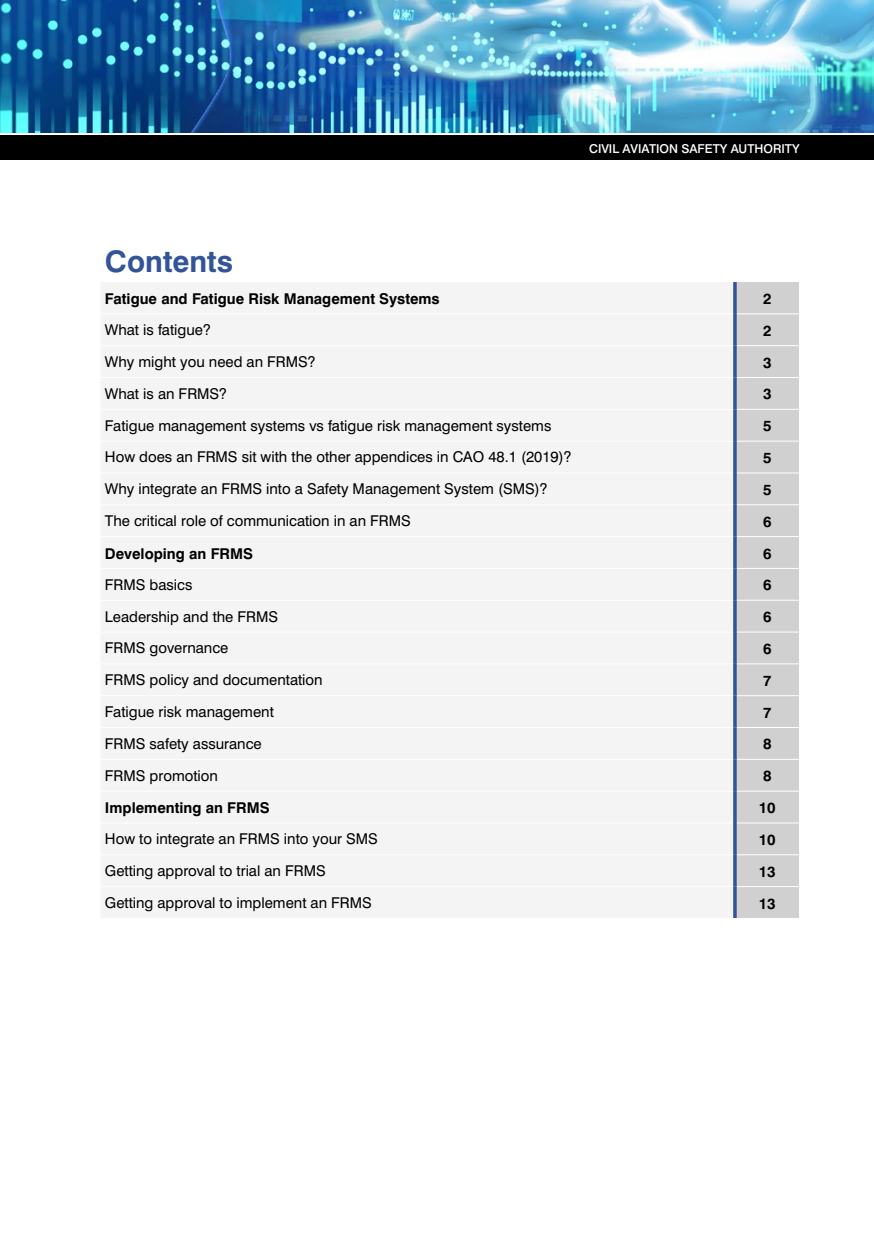
<style>
.page{position:relative;width:874px;height:1241px;background:#fff}
.page>*{position:absolute;margin:0;border:0;box-sizing:border-box;transform-origin:0 0}
.Contents_header{font:700 29.75px "Swiss 721 BT";color:#325498}
.Contents{font:14.88px "Swiss 721 BT";color:#000}
.Contents-2{font:700 14.88px "Swiss 721 BT";color:#000}
.Body_text_black{font:700 14.88px "Swiss 721 BT";color:#000}
.t1{font:500 12.25px "Swiss 721 BT";color:#fff}
</style>
<div class="page">
<img style="left:0;top:0;width:873px;height:133px">
<div style="left:101px;top:282px;width:631px;height:635px;background:#f4f4f4"></div>
<div style="left:736px;top:282px;width:62px;height:635px;background:#d0d0d0"></div>
<hr style="left:99px;top:313px;width:633px;height:1px;background:#fff">
<hr style="left:736px;top:313px;width:63px;height:1px;background:#fff">
<hr style="left:99px;top:345px;width:633px;height:1px;background:#fff">
<hr style="left:736px;top:345px;width:63px;height:1px;background:#fff">
<hr style="left:99px;top:377px;width:633px;height:1px;background:#fff">
<hr style="left:736px;top:377px;width:63px;height:1px;background:#fff">
<hr style="left:99px;top:409px;width:633px;height:1px;background:#fff">
<hr style="left:736px;top:409px;width:63px;height:1px;background:#fff">
<hr style="left:99px;top:440px;width:633px;height:1px;background:#fff">
<hr style="left:736px;top:440px;width:63px;height:1px;background:#fff">
<hr style="left:99px;top:472px;width:633px;height:1px;background:#fff">
<hr style="left:736px;top:472px;width:63px;height:1px;background:#fff">
<hr style="left:99px;top:504px;width:633px;height:1px;background:#fff">
<hr style="left:736px;top:504px;width:63px;height:1px;background:#fff">
<hr style="left:99px;top:536px;width:633px;height:1px;background:#fff">
<hr style="left:736px;top:536px;width:63px;height:1px;background:#fff">
<hr style="left:99px;top:568px;width:633px;height:1px;background:#fff">
<hr style="left:736px;top:568px;width:63px;height:1px;background:#fff">
<hr style="left:99px;top:599px;width:633px;height:1px;background:#fff">
<hr style="left:736px;top:599px;width:63px;height:1px;background:#fff">
<hr style="left:99px;top:631px;width:633px;height:1px;background:#fff">
<hr style="left:736px;top:631px;width:63px;height:1px;background:#fff">
<hr style="left:99px;top:663px;width:633px;height:1px;background:#fff">
<hr style="left:736px;top:663px;width:63px;height:1px;background:#fff">
<hr style="left:99px;top:695px;width:633px;height:1px;background:#fff">
<hr style="left:736px;top:695px;width:63px;height:1px;background:#fff">
<hr style="left:99px;top:727px;width:633px;height:1px;background:#fff">
<hr style="left:736px;top:727px;width:63px;height:1px;background:#fff">
<hr style="left:99px;top:758px;width:633px;height:1px;background:#fff">
<hr style="left:736px;top:758px;width:63px;height:1px;background:#fff">
<hr style="left:99px;top:790px;width:633px;height:1px;background:#fff">
<hr style="left:736px;top:790px;width:63px;height:1px;background:#fff">
<hr style="left:99px;top:822px;width:633px;height:1px;background:#fff">
<hr style="left:736px;top:822px;width:63px;height:1px;background:#fff">
<hr style="left:99px;top:854px;width:633px;height:1px;background:#fff">
<hr style="left:736px;top:854px;width:63px;height:1px;background:#fff">
<hr style="left:99px;top:886px;width:633px;height:1px;background:#fff">
<hr style="left:736px;top:886px;width:63px;height:1px;background:#fff">
<svg style="left:732px;top:282px;width:4px;height:32px"></svg>
<svg style="left:732px;top:314px;width:4px;height:31px"></svg>
<svg style="left:732px;top:345px;width:4px;height:32px"></svg>
<svg style="left:732px;top:377px;width:4px;height:32px"></svg>
<svg style="left:732px;top:409px;width:4px;height:32px"></svg>
<svg style="left:732px;top:441px;width:4px;height:32px"></svg>
<svg style="left:732px;top:473px;width:4px;height:31px"></svg>
<svg style="left:732px;top:504px;width:4px;height:32px"></svg>
<svg style="left:732px;top:536px;width:4px;height:32px"></svg>
<svg style="left:732px;top:568px;width:4px;height:32px"></svg>
<svg style="left:732px;top:600px;width:4px;height:32px"></svg>
<svg style="left:732px;top:632px;width:4px;height:31px"></svg>
<svg style="left:732px;top:663px;width:4px;height:32px"></svg>
<svg style="left:732px;top:695px;width:4px;height:32px"></svg>
<svg style="left:732px;top:727px;width:4px;height:32px"></svg>
<svg style="left:732px;top:759px;width:4px;height:32px"></svg>
<svg style="left:732px;top:791px;width:4px;height:31px"></svg>
<svg style="left:732px;top:822px;width:4px;height:32px"></svg>
<svg style="left:732px;top:854px;width:4px;height:32px"></svg>
<svg style="left:732px;top:886px;width:4px;height:31px"></svg>
<div style="left:0;top:135px;width:873px;height:26px;background:#000"></div>
<hr style="left:0;top:160px;width:873px;height:2px;background:#fff">
<p class="t1" style="left:588px;top:141px;width:212px">CIVIL AVIATION SAFETY AUTHORITY</p>
<p class="Contents_header" style="left:105px;top:243px;width:129px">Contents</p>
<p class="Contents-2" style="left:105px;top:289px;width:336px">Fatigue and Fatigue Risk Management Systems</p>
<p class="Body_text_black" style="left:762px;top:289px;width:10px">2</p>
<p class="Contents" style="left:105px;top:321px;width:107px">What is fatigue?</p>
<p class="Body_text_black" style="left:762px;top:321px;width:10px">2</p>
<p class="Contents" style="left:105px;top:352px;width:212px">Why might you need an FRMS?</p>
<p class="Body_text_black" style="left:762px;top:353px;width:10px">3</p>
<p class="Contents" style="left:105px;top:384px;width:123px">What is an FRMS?</p>
<p class="Body_text_black" style="left:762px;top:385px;width:10px">3</p>
<p class="Contents" style="left:105px;top:416px;width:447px">Fatigue management systems vs fatigue risk management systems</p>
<p class="Body_text_black" style="left:762px;top:417px;width:10px">5</p>
<p class="Contents" style="left:105px;top:448px;width:468px">How does an FRMS sit with the other appendices in CAO 48.1 (2019)?</p>
<p class="Body_text_black" style="left:762px;top:448px;width:10px">5</p>
<p class="Contents" style="left:105px;top:480px;width:444px">Why integrate an FRMS into a Safety Management System (SMS)?</p>
<p class="Body_text_black" style="left:762px;top:480px;width:10px">5</p>
<p class="Contents" style="left:105px;top:511px;width:307px">The critical role of communication in an FRMS</p>
<p class="Body_text_black" style="left:762px;top:512px;width:10px">6</p>
<p class="Contents-2" style="left:105px;top:544px;width:150px">Developing an FRMS</p>
<p class="Body_text_black" style="left:762px;top:544px;width:10px">6</p>
<p class="Contents" style="left:105px;top:575px;width:89px">FRMS basics</p>
<p class="Body_text_black" style="left:762px;top:576px;width:10px">6</p>
<p class="Contents" style="left:105px;top:607px;width:174px">Leadership and the FRMS</p>
<p class="Body_text_black" style="left:762px;top:607px;width:10px">6</p>
<p class="Contents" style="left:105px;top:639px;width:125px">FRMS governance</p>
<p class="Body_text_black" style="left:762px;top:639px;width:10px">6</p>
<p class="Contents" style="left:105px;top:670px;width:219px">FRMS policy and documentation</p>
<p class="Body_text_black" style="left:762px;top:671px;width:10px">7</p>
<p class="Contents" style="left:105px;top:702px;width:170px">Fatigue risk management</p>
<p class="Body_text_black" style="left:762px;top:703px;width:10px">7</p>
<p class="Contents" style="left:105px;top:734px;width:158px">FRMS safety assurance</p>
<p class="Body_text_black" style="left:762px;top:735px;width:10px">8</p>
<p class="Contents" style="left:105px;top:766px;width:114px">FRMS promotion</p>
<p class="Body_text_black" style="left:762px;top:766px;width:10px">8</p>
<p class="Contents-2" style="left:105px;top:798px;width:166px">Implementing an FRMS</p>
<p class="Body_text_black" style="left:758px;top:798px;width:18px">10</p>
<p class="Contents" style="left:105px;top:829px;width:274px">How to integrate an FRMS into your SMS</p>
<p class="Body_text_black" style="left:758px;top:830px;width:18px">10</p>
<p class="Contents" style="left:105px;top:861px;width:222px">Getting approval to trial an FRMS</p>
<p class="Body_text_black" style="left:758px;top:862px;width:18px">13</p>
<p class="Contents" style="left:105px;top:893px;width:268px">Getting approval to implement an FRMS</p>
<p class="Body_text_black" style="left:758px;top:894px;width:18px">13</p>
</div>
